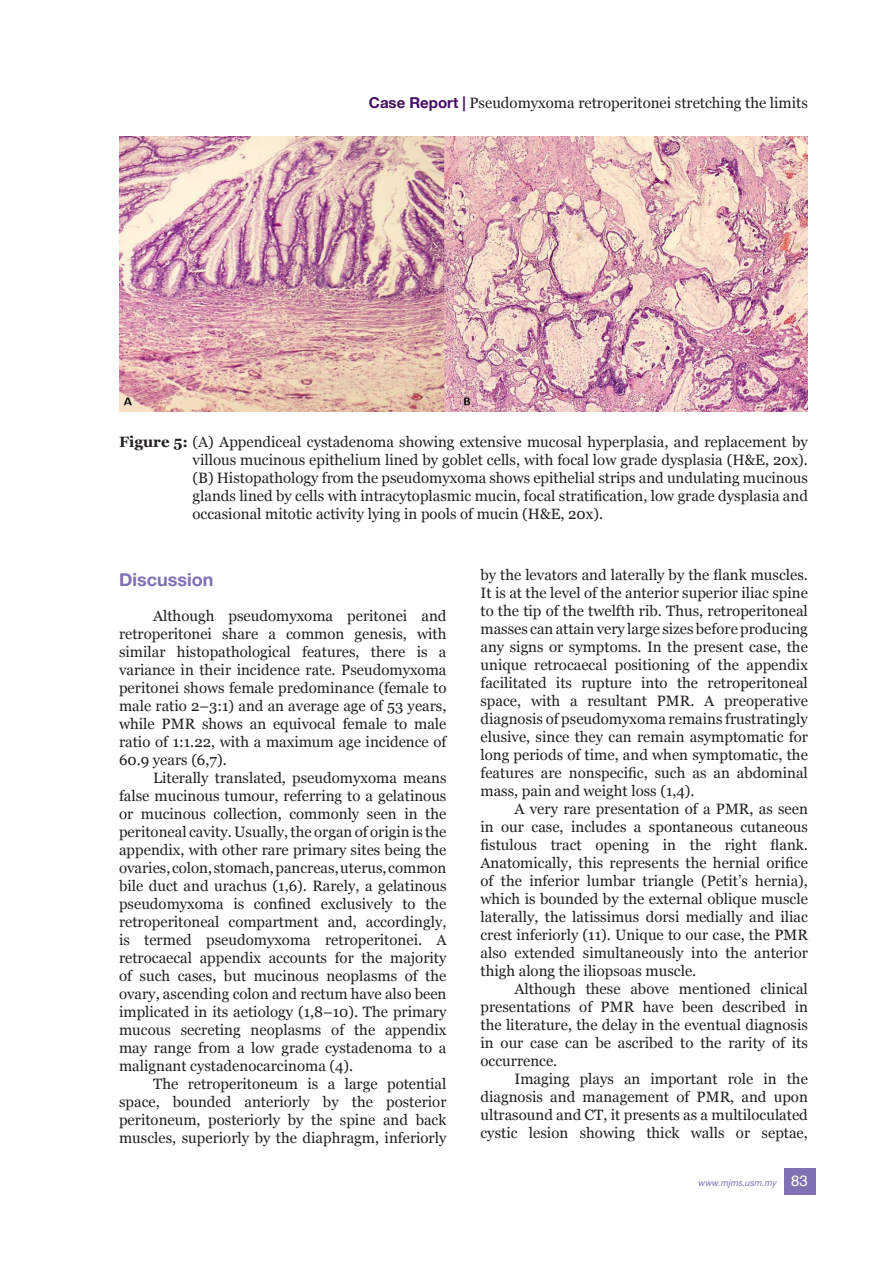
<style>
.page{position:relative;width:893px;height:1263px;background:#fff}
.page>*{position:absolute;margin:0;border:0;box-sizing:border-box;transform-origin:0 0}
._10_Heading1{font:700 18px "Helvetica Neue";color:#7f71b3}
._11_BodyText{font:15px/18px "Georgia";color:#231f20;text-align:justify}
._14_Figure{font:15px/18px "Georgia";color:#231f20;text-align:justify}
.t1{font:italic 9px "Helvetica Neue";color:#7f71b3}
.s1{font-family:"Helvetica Neue";font-weight:700;color:#440c62}
.s2{font-weight:700}
.s3{font-family:"Helvetica";font-style:normal;font-size:15px;color:#fff}
</style>
<div class="page">
<div style="left:784px;top:1168px;width:31px;height:27px;background:#7f71b3"></div>
<img style="left:119px;top:136px;width:689px;height:275px">
<p class="_11_BodyText" style="left:369px;top:93px;width:440px"><span class="s1">Case Report |</span> Pseudomyxoma retroperitonei stretching the limits</p>
<p class="_14_Figure" style="left:193px;top:432px;width:617px;text-indent:-74px"><span class="s2">Figure 5:</span> (A) Appendiceal cystadenoma showing extensive mucosal hyperplasia, and replacement by villous mucinous epithelium lined by goblet cells, with focal low grade dysplasia (H&amp;E, 20x). (B) Histopathology from the pseudomyxoma shows epithelial strips and undulating mucinous glands lined by cells with intracytoplasmic mucin, focal stratification, low grade dysplasia and occasional mitotic activity lying in pools of mucin (H&amp;E, 20x).</p>
<p class="_10_Heading1" style="left:119px;top:565px;width:96px">Discussion</p>
<p class="_11_BodyText" style="left:119px;top:606px;width:329px;text-indent:34px">Although pseudomyxoma peritonei and retroperitonei share a common genesis, with similar histopathological features, there is a variance in their incidence rate. Pseudomyxoma peritonei shows female predominance (female to male ratio 2–3:1) and an average age of 53 years, while PMR shows an equivocal female to male ratio of 1:1.22, with a maximum age incidence of 60.9 years (6,7).</p>
<p class="_11_BodyText" style="left:119px;top:768px;width:329px;text-indent:34px">Literally translated, pseudomyxoma means false mucinous tumour, referring to a gelatinous or mucinous collection, commonly seen in the peritoneal cavity. Usually, the organ of origin is the appendix, with other rare primary sites being the ovaries, colon, stomach, pancreas, uterus, common bile duct and urachus (1,6). Rarely, a gelatinous pseudomyxoma is confined exclusively to the retroperitoneal compartment and, accordingly, is termed pseudomyxoma retroperitonei. A retrocaecal appendix accounts for the majority of such cases, but mucinous neoplasms of the ovary, ascending colon and rectum have also been implicated in its aetiology (1,8–10). The primary mucous secreting neoplasms of the appendix may range from a low grade cystadenoma to a malignant cystadenocarcinoma (4).</p>
<p class="_11_BodyText" style="left:119px;top:1074px;width:329px;text-indent:34px">The retroperitoneum is a large potential space, bounded anteriorly by the posterior peritoneum, posteriorly by the spine and back muscles, superiorly by the diaphragm, inferiorly</p>
<p class="_11_BodyText" style="left:480px;top:565px;width:329px">by the levators and laterally by the flank muscles.<br>It is at the level of the anterior superior iliac spine to the tip of the twelfth rib. Thus, retroperitoneal masses can attain very large sizes before producing any signs or symptoms. In the present case, the unique retrocaecal positioning of the appendix facilitated its rupture into the retroperitoneal space, with a resultant PMR. A preoperative diagnosis of pseudomyxoma remains frustratingly elusive, since they can remain asymptomatic for long periods of time, and when symptomatic, the features are nonspecific, such as an abdominal mass, pain and weight loss (1,4).</p>
<p class="_11_BodyText" style="left:480px;top:799px;width:329px;text-indent:34px">A very rare presentation of a PMR, as seen in our case, includes a spontaneous cutaneous fistulous tract opening in the right flank.<br>Anatomically, this represents the hernial orifice of the inferior lumbar triangle (Petit’s hernia), which is bounded by the external oblique muscle laterally, the latissimus dorsi medially and iliac crest inferiorly (11). Unique to our case, the PMR also extended simultaneously into the anterior thigh along the iliopsoas muscle.</p>
<p class="_11_BodyText" style="left:480px;top:979px;width:329px;text-indent:34px">Although these above mentioned clinical presentations of PMR have been described in the literature, the delay in the eventual diagnosis in our case can be ascribed to the rarity of its occurrence.</p>
<p class="_11_BodyText" style="left:480px;top:1069px;width:329px;text-indent:34px">Imaging plays an important role in the diagnosis and management of PMR, and upon ultrasound and CT, it presents as a multiloculated cystic lesion showing thick walls or septae,</p>
<p class="t1" style="left:699px;top:1177px;width:111px">www.mjms.usm.my <span class="s3">83</span></p>
</div>
